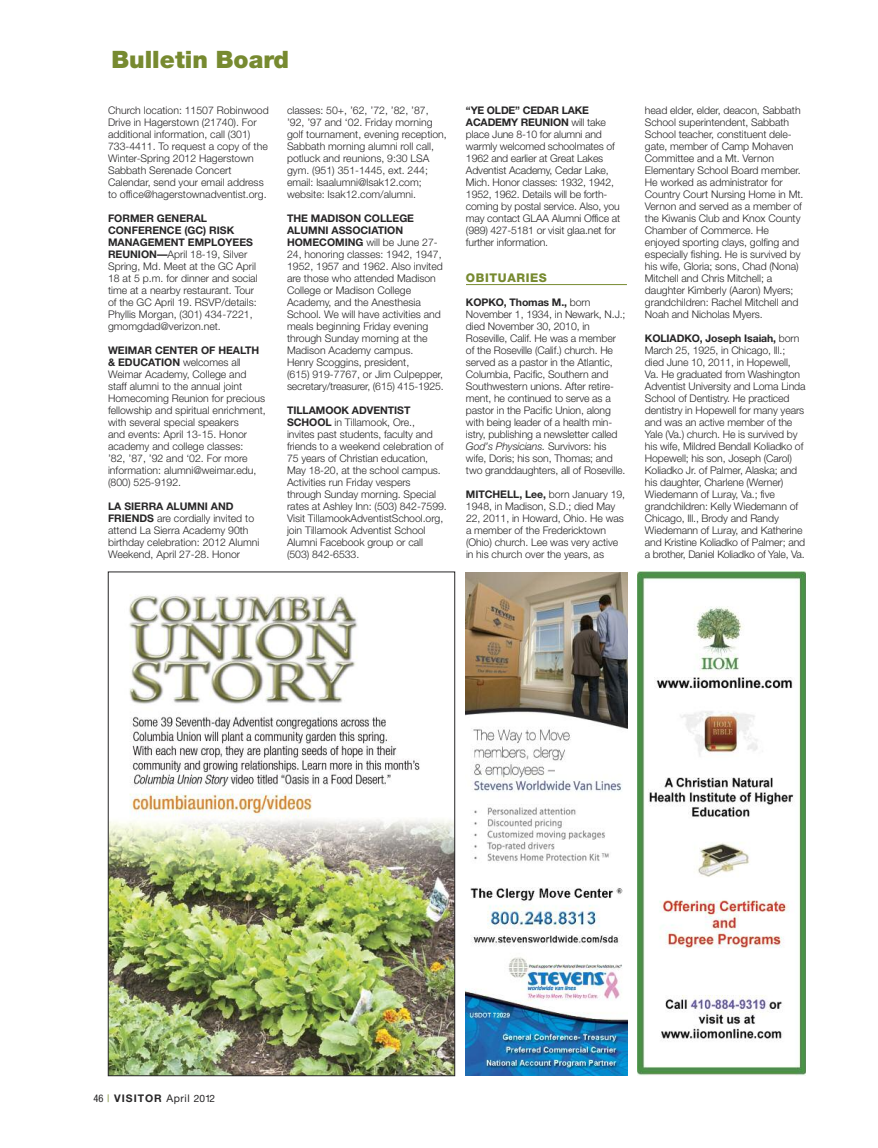
<style>
.page{position:relative;width:878px;height:1148px;background:#fff}
.page>*{position:absolute;margin:0;border:0;box-sizing:border-box;transform-origin:0 0}
.t1{font:900 24px "Helvetica Neue";color:#778a30}
.t2{font:800 12px "Helvetica Neue";letter-spacing:.05em;color:#778a30}
.t3{font:300 10.5px/12px "Helvetica Neue";letter-spacing:-.005em;color:#272627}
.t4{font:700 10.5px "Helvetica Neue";letter-spacing:.1em;color:#272627}
.s1{font-weight:700}
.s2{font-style:italic}
.s3{font-weight:400;font-stretch:condensed}
.s4{font-weight:400;font-stretch:condensed;color:#778a30}
.s5{font-weight:400}
.s6{font-weight:400;font-size:10.2px}
</style>
<div class="page">
<img style="left:466px;top:572px;width:162px;height:503px">
<img style="left:637px;top:572px;width:168px;height:503px">
<img style="left:110px;top:595px;width:343px;height:478px">
<hr style="left:466px;top:284px;width:161px;height:1px;background:#778a30">
<h1 class="t1" style="left:111px;top:51px;width:179px">Bulletin Board</h1>
<p class="t3" style="left:108px;top:105px;width:162px">Church location: 11507 Robinwood Drive in Hagerstown (21740). For additional information, call (301)<br>733-4411. To request a copy of the Winter-Spring 2012 Hagerstown Sabbath Serenade Concert Calendar, send your email address to office@hagerstownadventist.org.</p>
<p class="t3" style="left:108px;top:213px;width:151px"><span class="s1">FORMER GENERAL<br>CONFERENCE (GC) RISK<br>MANAGEMENT EMPLOYEES<br>REUNION—</span>April 18-19, Silver<br>Spring, Md. Meet at the GC April<br>18 at 5 p.m. for dinner and social time at a nearby restaurant. Tour of the GC April 19. RSVP/details:<br>Phyllis Morgan, (301) 434-7221, gmomgdad@verizon.net.</p>
<p class="t3" style="left:108px;top:345px;width:159px"><span class="s1">WEIMAR CENTER OF HEALTH &amp; EDUCATION</span> welcomes all<br>Weimar Academy, College and staff alumni to the annual joint<br>Homecoming Reunion for precious fellowship and spiritual enrichment, with several special speakers<br>and events: April 13-15. Honor academy and college classes:<br>’82, ’87, ’92 and ‘02. For more information: alumni@weimar.edu, (800) 525-9192.</p>
<p class="t3" style="left:108px;top:501px;width:153px"><span class="s1">LA SIERRA ALUMNI AND<br>FRIENDS</span> are cordially invited to attend La Sierra Academy 90th birthday celebration: 2012 Alumni<br>Weekend, April 27-28. Honor</p>
<p class="t3" style="left:287px;top:105px;width:161px">classes: 50+, ’62, ’72, ’82, ’87, ’92, ’97 and ‘02. Friday morning golf tournament, evening reception,<br>Sabbath morning alumni roll call, potluck and reunions, 9:30 LSA gym. (951) 351-1445, ext. 244; email: lsaalumni@lsak12.com; website: Isak12.com/alumni.</p>
<p class="t3" style="left:287px;top:213px;width:158px"><span class="s1">THE MADISON COLLEGE<br>ALUMNI ASSOCIATION<br>HOMECOMING</span> will be June 27-<br>24, honoring classes: 1942, 1947,<br>1952, 1957 and 1962. Also invited are those who attended Madison<br>College or Madison College<br>Academy, and the Anesthesia<br>School. We will have activities and meals beginning Friday evening through Sunday morning at the<br>Madison Academy campus.<br>Henry Scoggins, president,<br>(615) 919-7767, or Jim Culpepper, secretary/treasurer, (615) 415-1925.</p>
<p class="t3" style="left:287px;top:405px;width:161px"><span class="s1">TILLAMOOK ADVENTIST<br>SCHOOL</span> in Tillamook, Ore.,<br>invites past students, faculty and friends to a weekend celebration of<br>75 years of Christian education,<br>May 18-20, at the school campus.<br>Activities run Friday vespers through Sunday morning. Special rates at Ashley Inn: (503) 842-7599.<br>Visit TillamookAdventistSchool.org, join Tillamook Adventist School<br>Alumni Facebook group or call (503) 842-6533.</p>
<p class="t3" style="left:466px;top:105px;width:156px"><span class="s1">“YE OLDE” CEDAR LAKE<br>ACADEMY REUNION</span> will take place June 8-10 for alumni and warmly welcomed schoolmates of<br>1962 and earlier at Great Lakes<br>Adventist Academy, Cedar Lake,<br>Mich. Honor classes: 1932, 1942,<br>1952, 1962. Details will be forth&shy;coming by postal service. Also, you may contact GLAA Alumni Office at (989) 427-5181 or visit glaa.net for further information.</p>
<p class="t2" style="left:466px;top:273px;width:82px">OBITUARIES</p>
<p class="t3" style="left:466px;top:297px;width:161px"><span class="s1">KOPKO, Thomas M.,</span> born November 1, 1934, in Newark, N.J.; died November 30, 2010, in Roseville, Calif. He was a member of the Roseville (Calif.) church. He served as a pastor in the Atlantic, Columbia, Pacific, Southern and Southwestern unions. After retire&shy;ment, he continued to serve as a pastor in the Pacific Union, along with being leader of a health min&shy;istry, publishing a newsletter called <span class="s2">God’s Physicians.</span> Survivors: his wife, Doris; his son, Thomas; and two granddaughters, all of Roseville.</p>
<p class="t3" style="left:466px;top:489px;width:161px"><span class="s1">MITCHELL, Lee,</span> born January 19,<br>1948, in Madison, S.D.; died May<br>22, 2011, in Howard, Ohio. He was a member of the Fredericktown (Ohio) church. Lee was very active in his church over the years, as</p>
<p class="t3" style="left:645px;top:105px;width:160px">head elder, elder, deacon, Sabbath<br>School superintendent, Sabbath<br>School teacher, constituent dele&shy;gate, member of Camp Mohaven<br>Committee and a Mt. Vernon<br>Elementary School Board member.<br>He worked as administrator for<br>Country Court Nursing Home in Mt.<br>Vernon and served as a member of the Kiwanis Club and Knox County<br>Chamber of Commerce. He enjoyed sporting clays, golfing and especially fishing. He is survived by his wife, Gloria; sons, Chad (Nona)<br>Mitchell and Chris Mitchell; a daughter Kimberly (Aaron) Myers; grandchildren: Rachel Mitchell and<br>Noah and Nicholas Myers.</p>
<p class="t3" style="left:645px;top:333px;width:162px"><span class="s1">KOLIADKO, Joseph Isaiah,</span> born March 25, 1925, in Chicago, Ill.; died June 10, 2011, in Hopewell, Va. He graduated from Washington Adventist University and Loma Linda School of Dentistry. He practiced dentistry in Hopewell for many years and was an active member of the Yale (Va.) church. He is survived by his wife, Mildred Bendall Koliadko of Hopewell; his son, Joseph (Carol)<br>Koliadko Jr. of Palmer, Alaska; and his daughter, Charlene (Werner)<br>Wiedemann of Luray, Va.; five grandchildren: Kelly Wiedemann of Chicago, Ill., Brody and Randy Wiedemann of Luray, and Katherine and Kristine Koliadko of Palmer; and a brother, Daniel Koliadko of Yale, Va.</p>
<p class="t4" style="left:93px;top:1094px;width:123px"><span class="s3">46</span> <span class="s4">|</span> VISITOR <span class="s5">April</span> <span class="s6">2012</span></p>
</div>
